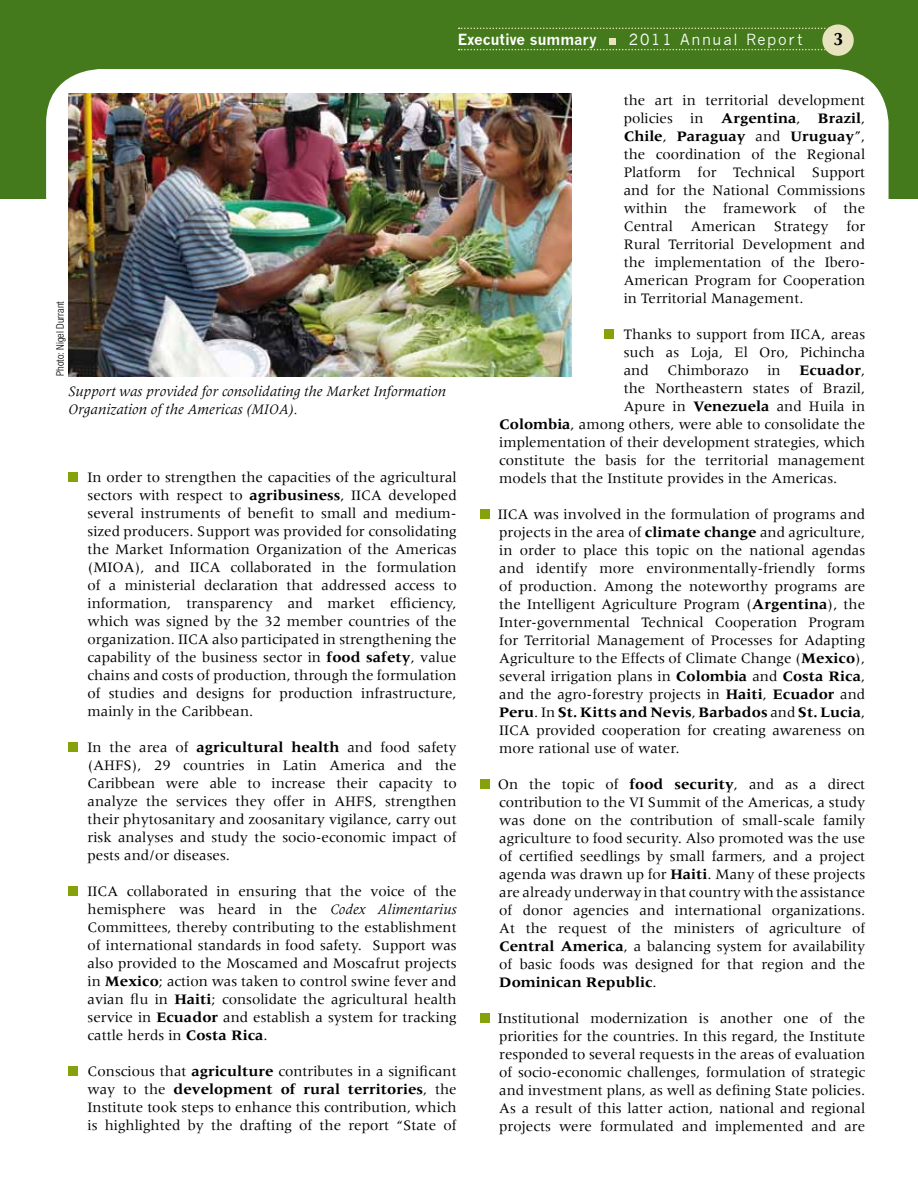
<style>
.page{position:relative;width:918px;height:1188px;background:#fff}
.page>*{position:absolute;margin:0;border:0;box-sizing:border-box;transform-origin:0 0}
.t1{font:700 18px "Optima";color:#000}
.t2{font:15px/18px "Meridien";color:#000;text-align:justify}
.t3{font:italic 15px/18px "Meridien";color:#000}
.t4{font:700 15px "News Gothic";color:#fff}
.t5{font:15px "News Gothic";letter-spacing:.12em;color:#fff}
.t6{font:300 condensed 10.5px "Helvetica Neue";color:#000}
.s1{font-weight:700}
.s2{font-style:italic}
</style>
<div class="page">
<div style="left:0;top:0;width:918px;height:198px;background:#457a1c"></div>
<div style="left:609px;top:38px;width:7px;height:7px;background:#e8e3bf"></div>
<div style="left:46px;top:69px;width:843px;height:209px;background:#fff;border-radius:54px"></div>
<div style="left:822px;top:24px;width:32px;height:32px;background:#e8e3bf;border-radius:50%"></div>
<svg style="left:459px;top:28px;width:369px;height:1px"></svg>
<svg style="left:459px;top:49px;width:367px;height:1px"></svg>
<div style="left:68px;top:472px;width:10px;height:10px;background:#86a20b"></div>
<div style="left:68px;top:742px;width:10px;height:10px;background:#86a20b"></div>
<div style="left:68px;top:886px;width:10px;height:10px;background:#86a20b"></div>
<div style="left:68px;top:1066px;width:10px;height:10px;background:#86a20b"></div>
<img style="left:68px;top:94px;width:503px;height:282px">
<div style="left:604px;top:330px;width:10px;height:9px;background:#86a20b"></div>
<div style="left:480px;top:510px;width:9px;height:9px;background:#86a20b"></div>
<div style="left:480px;top:780px;width:9px;height:9px;background:#86a20b"></div>
<div style="left:480px;top:1014px;width:9px;height:9px;background:#86a20b"></div>
<p class="t4" style="left:458px;top:30px;width:141px">Executive summary</p>
<p class="t5" style="left:629px;top:30px;width:175px">2011 Annual Report</p>
<p class="t1" style="left:833px;top:28px;width:12px">3</p>
<p class="t6" style="left:54px;top:376px;width:76px;rotate:-90deg">Photo: Nigel Durrant</p>
<p class="t3" style="left:68px;top:383px;width:379px">Support was provided for consolidating the Market Information<br>Organization of the Americas (MIOA).</p>
<p class="t2" style="left:88px;top:468px;width:371px">In order to strengthen the capacities of the agricultural sectors with respect to <span class="s1">agribusiness</span>, IICA developed several instruments of benefit to small and medium&shy;sized producers. Support was provided for consolidating the Market Information Organization of the Americas (MIOA), and IICA collaborated in the formulation of a ministerial declaration that addressed access to information, transparency and market efficiency, which was signed by the 32 member countries of the organization. IICA also participated in strengthening the capability of the business sector in <span class="s1">food safety</span>, value chains and costs of production, through the formulation of studies and designs for production infrastructure, mainly in the Caribbean.</p>
<p class="t2" style="left:88px;top:738px;width:371px">In the area of <span class="s1">agricultural health</span> and food safety (AHFS), 29 countries in Latin America and the Caribbean were able to increase their capacity to analyze the services they offer in AHFS, strengthen their phytosanitary and zoosanitary vigilance, carry out risk analyses and study the socio-economic impact of pests and/or diseases.</p>
<p class="t2" style="left:88px;top:882px;width:371px">IICA collaborated in ensuring that the voice of the hemisphere was heard in the <span class="s2">Codex Alimentarius </span>Committees, thereby contributing to the establishment of international standards in food safety. Support was also provided to the Moscamed and Moscafrut projects in <span class="s1">Mexico</span>; action was taken to control swine fever and avian flu in <span class="s1">Haiti</span>; consolidate the agricultural health service in <span class="s1">Ecuador</span> and establish a system for tracking cattle herds in <span class="s1">Costa Rica</span>.</p>
<p class="t2" style="left:88px;top:1062px;width:371px">Conscious that <span class="s1">agriculture</span> contributes in a significant way to the <span class="s1">development of rural territories</span>, the Institute took steps to enhance this contribution, which is highlighted by the drafting of the report “State of</p>
<p class="t2" style="left:624px;top:91px;width:243px">the art in territorial development policies in <span class="s1">Argentina</span>, <span class="s1">Brazil</span>, <span class="s1">Chile</span>, <span class="s1">Paraguay</span> and <span class="s1">Uruguay</span>”, the coordination of the Regional Platform for Technical Support and for the National Commissions within the framework of the Central American Strategy for Rural Territorial Development and the implementation of the Ibero-American Program for Cooperation in Territorial Management.</p>
<p class="t2" style="left:624px;top:325px;width:243px">Thanks to support from IICA, areas</p>
<p class="t2" style="left:624px;top:343px;width:243px">such as Loja, El Oro, Pichincha</p>
<p class="t2" style="left:624px;top:361px;width:243px">and Chimborazo in <span class="s1">Ecuador</span>,</p>
<p class="t2" style="left:624px;top:379px;width:243px">the Northeastern states of Brazil,</p>
<p class="t2" style="left:624px;top:397px;width:243px">Apure in <span class="s1">Venezuela</span> and Huila in</p>
<p class="t2" style="left:499px;top:415px;width:368px"><span class="s1">Colombia</span>, among others, were able to consolidate the</p>
<p class="t2" style="left:499px;top:433px;width:367px">implementation of their development strategies, which</p>
<p class="t2" style="left:499px;top:451px;width:367px">constitute the basis for the territorial management</p>
<p class="t2" style="left:499px;top:469px;width:340px">models that the Institute provides in the Americas.</p>
<p class="t2" style="left:498px;top:505px;width:369px">IICA was involved in the formulation of programs and projects in the area of <span class="s1">climate change</span> and agriculture, in order to place this topic on the national agendas and identify more environmentally-friendly forms of production. Among the noteworthy programs are the Intelligent Agriculture Program (<span class="s1">Argentina</span>), the Inter-governmental Technical Cooperation Program for Territorial Management of Processes for Adapting Agriculture to the Effects of Climate Change (<span class="s1">Mexico</span>), several irrigation plans in <span class="s1">Colombia</span> and <span class="s1">Costa Rica</span>, and the agro-forestry projects in <span class="s1">Haiti</span>, <span class="s1">Ecuador</span> and <span class="s1">Peru</span>. In <span class="s1">St. Kitts and Nevis</span>, <span class="s1">Barbados</span> and <span class="s1">St. Lucia</span>, IICA provided cooperation for creating awareness on more rational use of water.</p>
<p class="t2" style="left:498px;top:775px;width:369px">On the topic of <span class="s1">food security</span>, and as a direct contribution to the VI Summit of the Americas, a study was done on the contribution of small-scale family agriculture to food security. Also promoted was the use of certified seedlings by small farmers, and a project agenda was drawn up for <span class="s1">Haiti</span>. Many of these projects are already underway in that country with the assistance of donor agencies and international organizations.<br>At the request of the ministers of agriculture of <span class="s1">Central America</span>, a balancing system for availability of basic foods was designed for that region and the <span class="s1">Dominican Republic</span>.</p>
<p class="t2" style="left:498px;top:1009px;width:369px">Institutional modernization is another one of the priorities for the countries. In this regard, the Institute responded to several requests in the areas of evaluation of socio-economic challenges, formulation of strategic and investment plans, as well as defining State policies.<br>As a result of this latter action, national and regional projects were formulated and implemented and are</p>
</div>
